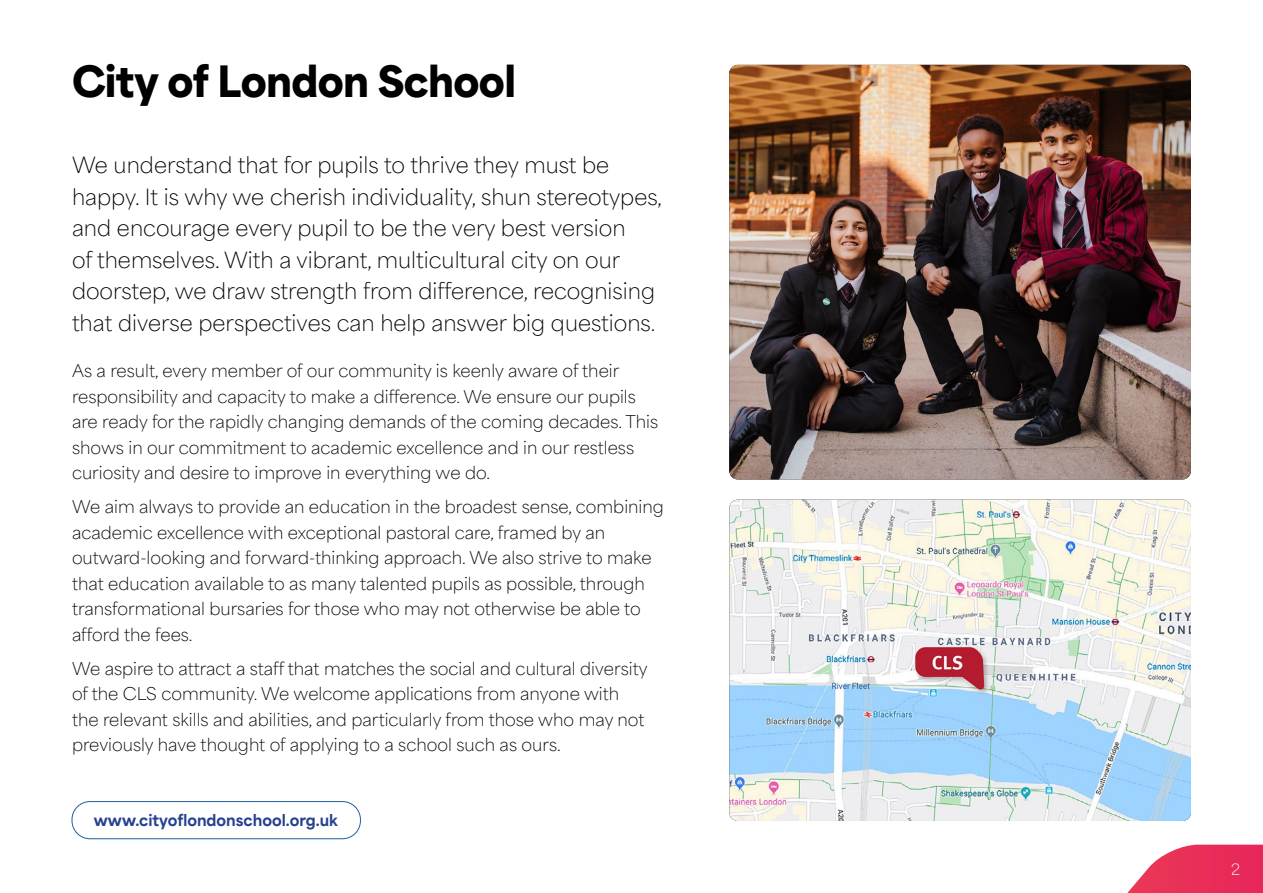
<style>
.page{position:relative;width:1263px;height:893px;background:#fff}
.page>*{position:absolute;margin:0;border:0;box-sizing:border-box;transform-origin:0 0}
.t1{font:900 40.5px "Area Normal";letter-spacing:-.015em;color:#000}
.t2{font:100 21px/31.5px "Area Normal";color:#000}
.t3{font:100 16.5px/25.5px "Area Normal";color:#000}
.t4{font:800 15px "Area Normal";color:#25408f}
.t5{font:100 14.7px "Area Normal";color:#fff}
</style>
<div class="page">
<svg style="left:1127px;top:845px;width:136px;height:48px"></svg>
<div style="left:72px;top:801px;width:289px;height:38px;border:1px solid #215e9e;border-radius:18px"></div>
<img style="left:729px;top:65px;width:462px;height:414px">
<img style="left:729px;top:500px;width:462px;height:321px">
<h1 class="t1" style="left:72px;top:44px;width:446px">City of London School</h1>
<p class="t2" style="left:72px;top:147px;width:591px">We understand that for pupils to thrive they must be happy. It is why we cherish individuality, shun stereotypes, and encourage every pupil to be the very best version<br>of themselves. With a vibrant, multicultural city on our doorstep, we draw strength from difference, recognising that diverse perspectives can help answer big questions.</p>
<p class="t3" style="left:72px;top:356px;width:588px">As a result, every member of our community is keenly aware of their responsibility and capacity to make a difference. We ensure our pupils are ready for the rapidly changing demands of the coming decades. This shows in our commitment to academic excellence and in our restless curiosity and desire to improve in everything we do.</p>
<p class="t3" style="left:72px;top:492px;width:593px">We aim always to provide an education in the broadest sense, combining academic excellence with exceptional pastoral care, framed by an outward-looking and forward-thinking approach. We also strive to make that education available to as many talented pupils as possible, through transformational bursaries for those who may not otherwise be able to afford the fees.</p>
<p class="t3" style="left:72px;top:654px;width:577px">We aspire to attract a staff that matches the social and cultural diversity of the CLS community. We welcome applications from anyone with the relevant skills and abilities, and particularly from those who may not previously have thought of applying to a school such as ours.</p>
<p class="t4" style="left:94px;top:807px;width:245px">www.cityoflondonschool.org.uk</p>
<p class="t5" style="left:1231px;top:856px;width:10px">2</p>
</div>
